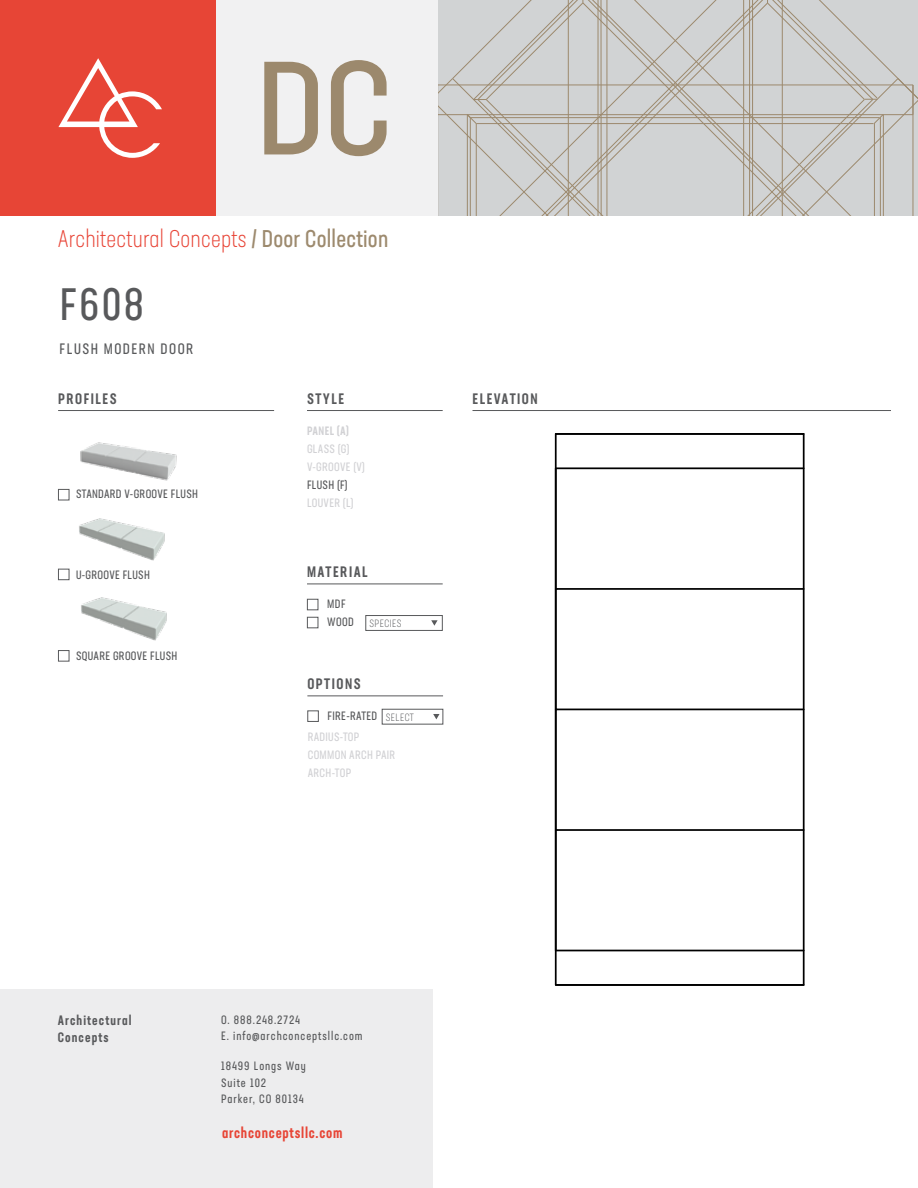
<style>
.page{position:relative;width:918px;height:1188px;background:#fff}
.page>*{position:absolute;margin:0;border:0;box-sizing:border-box;transform-origin:0 0}
.t1{font:45px "Neusa Next Std Compact";color:#58595b}
.t2{font:300 24px "Neusa Next Pro Compact";letter-spacing:.01em;color:#e84436}
.t3{font:500 15px "Neusa Next Pro Compact";letter-spacing:.1em;color:#58595b}
.t4{font:500 15px "Neusa Next Pro Compact";letter-spacing:.05em;color:#e74536}
.t5{font:15px "Neusa Next Std Compact";letter-spacing:.1em;color:#58595b}
.t6{font:500 15px "Neusa Next Std Compact";letter-spacing:.1em;color:#58595b}
.t7{font:500 13.5px/16.5px "Neusa Next Std Compact";letter-spacing:.08em;color:#58595b}
.t8{font:12px/18px "Neusa Next Pro Compact";letter-spacing:.025em;color:#58595b}
.t9{font:12px/16.5px "Neusa Next Std Compact";letter-spacing:.08em;color:#58595b}
.t10{font:12px/18px "Neusa Next Pro Compact";letter-spacing:.025em;color:#d1d1d4}
.t11{font:500 12px "Neusa Next Pro Compact";letter-spacing:.035em;color:#d1d1d4}
.t12{font:300 10.5px "Neusa Next Pro Compact";letter-spacing:.035em;color:#58595b}
.s1{font-weight:400;color:#9d8a6e}
.s2{font-weight:300;font-size:10.5px}
.s3{color:#d1d1d4}
</style>
<div class="page">
<div style="left:0;top:989px;width:433px;height:199px;background:#ededee"></div>
<hr style="left:58px;top:410px;width:216px;height:1px;background:#58595b">
<hr style="left:307px;top:410px;width:136px;height:1px;background:#58595b">
<hr style="left:472px;top:410px;width:419px;height:1px;background:#58595b">
<hr style="left:307px;top:584px;width:136px;height:1px;background:#58595b">
<div style="left:307px;top:599px;width:11px;height:11px;border:1px solid #58595b"></div>
<div style="left:307px;top:617px;width:11px;height:11px;border:1px solid #58595b"></div>
<div style="left:366px;top:615px;width:77px;height:16px;border:1px solid #58595b"></div>
<svg style="left:431px;top:620px;width:7px;height:6px"></svg>
<img style="left:81px;top:597px;width:86px;height:43px">
<img style="left:80px;top:442px;width:97px;height:39px">
<img style="left:79px;top:518px;width:86px;height:43px">
<div style="left:58px;top:650px;width:11px;height:12px;background:#fff;border:1px solid #58595b"></div>
<div style="left:58px;top:489px;width:11px;height:11px;background:#fff;border:1px solid #58595b"></div>
<div style="left:58px;top:569px;width:11px;height:11px;background:#fff;border:1px solid #58595b"></div>
<hr style="left:307px;top:696px;width:136px;height:1px;background:#58595b">
<div style="left:382px;top:709px;width:61px;height:15px;border:1px solid #58595b"></div>
<div style="left:307px;top:710px;width:12px;height:12px;border:1px solid #58595b"></div>
<svg style="left:433px;top:714px;width:7px;height:5px"></svg>
<div style="left:216px;top:0;width:223px;height:216px;background:#f1f1f2"></div>
<div style="left:0;top:0;width:216px;height:216px;background:#e74536"></div>
<svg style="left:58px;top:58px;width:104px;height:100px"></svg>
<svg style="left:438px;top:0;width:480px;height:216px;background:#ccccca"></svg>
<svg style="left:264px;top:62px;width:54px;height:92px"></svg>
<svg style="left:331px;top:60px;width:56px;height:96px"></svg>
<div style="left:555px;top:433px;width:250px;height:553px;border:2px solid #000"></div>
<hr style="left:556px;top:433px;width:248px;height:2px;background:#000">
<hr style="left:556px;top:467px;width:248px;height:2px;background:#000">
<hr style="left:556px;top:984px;width:248px;height:2px;background:#000">
<hr style="left:556px;top:950px;width:248px;height:1px;background:#000">
<hr style="left:555px;top:468px;width:2px;height:483px;background:#000">
<hr style="left:556px;top:588px;width:248px;height:2px;background:#000">
<hr style="left:556px;top:709px;width:248px;height:1px;background:#000">
<hr style="left:556px;top:829px;width:248px;height:2px;background:#000">
<h2 class="t2" style="left:58px;top:225px;width:332px">Architectural Concepts <span class="s1">/ Door Collection</span></h2>
<h1 class="t1" style="left:60px;top:277px;width:86px">F608</h1>
<p class="t5" style="left:60px;top:340px;width:135px">FLUSH MODERN DOOR</p>
<p class="t3" style="left:58px;top:389px;width:60px">PROFILES</p>
<p class="t8" style="left:76px;top:485px;width:123px">STANDARD V-GROOVE FLUSH</p>
<p class="t8" style="left:76px;top:566px;width:75px">U-GROOVE FLUSH</p>
<p class="t8" style="left:76px;top:647px;width:103px">SQUARE GROOVE FLUSH</p>
<p class="t3" style="left:307px;top:389px;width:39px">STYLE</p>
<p class="t11" style="left:307px;top:423px;width:43px">PANEL (A)</p>
<p class="t10" style="left:307px;top:440px;width:59px">GLASS (G)<br>V-GROOVE (V)</p>
<p class="t8" style="left:307px;top:476px;width:42px">FLUSH (F)</p>
<p class="t10" style="left:307px;top:494px;width:48px">LOUVER (L)</p>
<p class="t3" style="left:307px;top:562px;width:62px">MATERIAL</p>
<p class="t8" style="left:327px;top:595px;width:28px">MDF<br>WOOD</p>
<p class="t12" style="left:369px;top:617px;width:34px">SPECIES</p>
<p class="t3" style="left:307px;top:674px;width:55px">OPTIONS</p>
<p class="t8" style="left:308px;top:706px;width:108px;line-height:20.7px;text-indent:20px">FIRE-RATED <span class="s2">SELECT<br></span><span class="s3">RADIUS-TOP</span></p>
<p class="t10" style="left:308px;top:746px;width:89px">COMMON ARCH PAIR<br>ARCH-TOP</p>
<p class="t6" style="left:472px;top:389px;width:67px">ELEVATION</p>
<p class="t7" style="left:58px;top:1012px;width:75px">Architectural<br>Concepts</p>
<p class="t9" style="left:221px;top:1011px;width:143px">O. 888.248.2724<br>E. info@archconceptsllc.com</p>
<p class="t9" style="left:221px;top:1058px;width:86px">18499 Longs Way<br>Suite 102<br>Parker, CO 80134</p>
<p class="t4" style="left:222px;top:1123px;width:122px">archconceptsllc.com</p>
</div>
